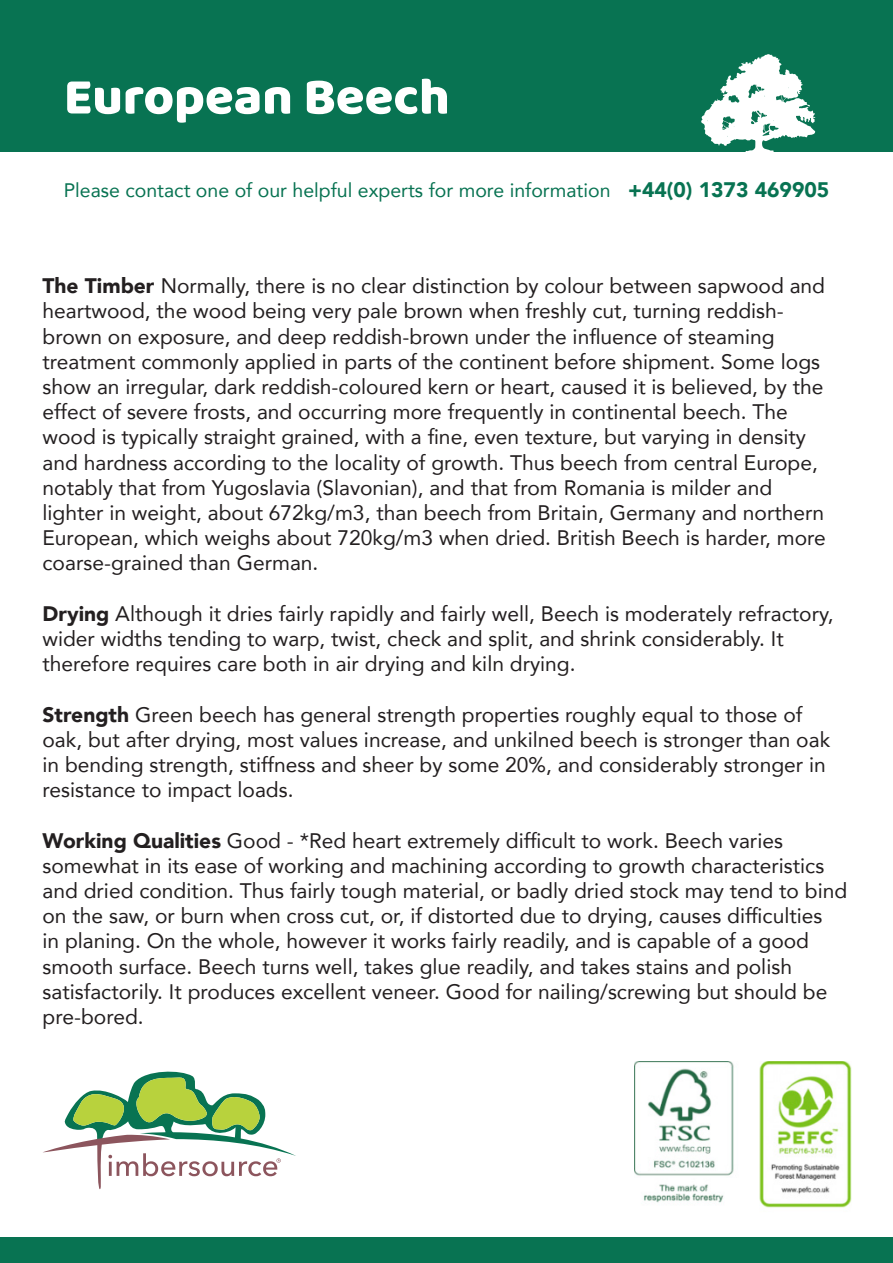
<style>
.page{position:relative;width:893px;height:1263px;background:#fff}
.page>*{position:absolute;margin:0;border:0;box-sizing:border-box;transform-origin:0 0}
.t1{font:52.5px "Baloo";color:#fff}
.t2{font:21px/25.2px "Avenir";color:#231f20}
.t3{font:19.5px "Avenir";color:#087352}
.s1{font-weight:900;font-size:21px}
.s2{font-weight:900}
</style>
<div class="page">
<div style="left:0;top:0;width:893px;height:152px;background:#087352"></div>
<div style="left:0;top:1237px;width:893px;height:26px;background:#087352"></div>
<svg style="left:43px;top:1071px;width:253px;height:119px"></svg>
<img style="left:635px;top:1062px;width:216px;height:146px">
<svg style="left:701px;top:54px;width:114px;height:98px"></svg>
<p class="t1" style="left:64px;top:65px;width:387px">European Beech</p>
<p class="t3" style="left:64px;top:175px;width:767px">Please contact one of our helpful experts for more information <span class="s1">+44(0) 1373 469905</span></p>
<p class="t2" style="left:43px;top:273px;width:785px"><span class="s2">The Timber</span> Normally, there is no clear distinction by colour between sapwood and heartwood, the wood being very pale brown when freshly cut, turning reddish&shy;brown on exposure, and deep reddish-brown under the influence of steaming treatment commonly applied in parts of the continent before shipment. Some logs show an irregular, dark reddish-coloured kern or heart, caused it is believed, by the effect of severe frosts, and occurring more frequently in continental beech. The wood is typically straight grained, with a fine, even texture, but varying in density and hardness according to the locality of growth. Thus beech from central Europe, notably that from Yugoslavia (Slavonian), and that from Romania is milder and lighter in weight, about 672kg/m3, than beech from Britain, Germany and northern European, which weighs about 720kg/m3 when dried. British Beech is harder, more coarse-grained than German.</p>
<p class="t2" style="left:43px;top:600px;width:792px"><span class="s2">Drying</span> Although it dries fairly rapidly and fairly well, Beech is moderately refractory, wider widths tending to warp, twist, check and split, and shrink considerably. It therefore requires care both in air drying and kiln drying.</p>
<p class="t2" style="left:43px;top:701px;width:789px"><span class="s2">Strength</span> Green beech has general strength properties roughly equal to those of oak, but after drying, most values increase, and unkilned beech is stronger than oak in bending strength, stiffness and sheer by some 20%, and considerably stronger in resistance to impact loads.</p>
<p class="t2" style="left:43px;top:827px;width:806px"><span class="s2">Working Qualities</span> Good - *Red heart extremely difficult to work. Beech varies somewhat in its ease of working and machining according to growth characteristics and dried condition. Thus fairly tough material, or badly dried stock may tend to bind on the saw, or burn when cross cut, or, if distorted due to drying, causes difficulties<br>in planing. On the whole, however it works fairly readily, and is capable of a good smooth surface. Beech turns well, takes glue readily, and takes stains and polish satisfactorily. It produces excellent veneer. Good for nailing/screwing but should be pre-bored.</p>
</div>
